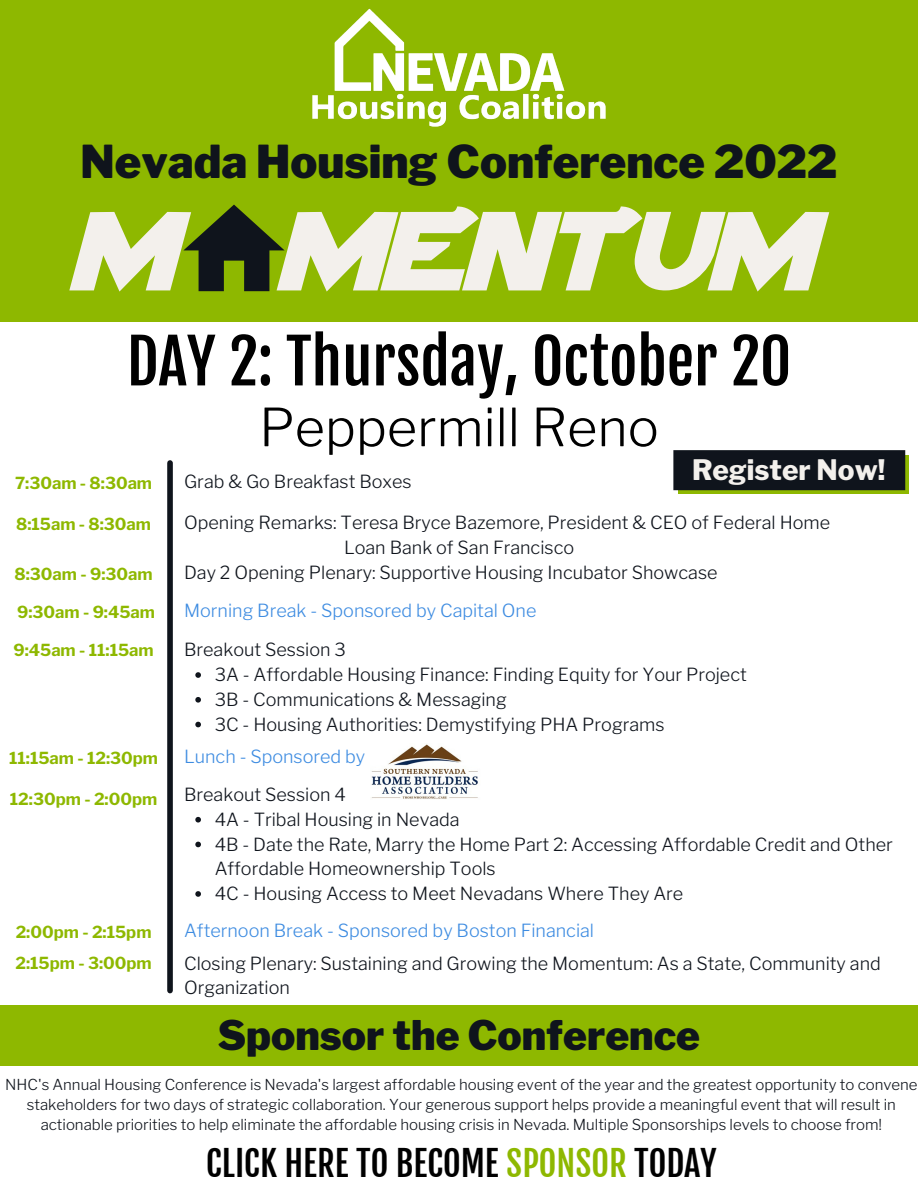
<style>
.page{position:relative;width:918px;height:1188px;background:#fff}
.page>*{position:absolute;margin:0;border:0;box-sizing:border-box;transform-origin:0 0}
.t1{font:italic 700 111.75px "Sigma Five";color:#f3f0ec}
.t2{font:60.9px "Fjalla One";color:#000}
.t3{font:300 52.2px "Libre Franklin";color:#000}
.t4{font:900 45px "Libre Franklin";color:#0f141c}
.t5{font:900 40.5px "Libre Franklin";color:#0f141c}
.t6{font:34.5px "Fjalla One";color:#000}
.t7{font:800 28.05px "Libre Franklin";color:#f3f0ec}
.t8{font:300 18px/24.8px "Libre Franklin";color:#0f141c}
.t9{font:300 18px "Libre Franklin";color:#3e8ce1}
.t10{font:700 16.5px "Libre Franklin";color:#8eb800}
.t11{font:300 15px/20.2px "Libre Franklin";color:#0f141c;text-align:center}
.s1{color:#8eb800}
</style>
<div class="page">
<div style="left:0;top:0;width:918px;height:322px;background:#8eb800"></div>
<img style="left:312px;top:8px;width:294px;height:119px">
<svg style="left:183px;top:205px;width:102px;height:86px"></svg>
<div style="left:167px;top:463px;width:6px;height:528px;background:#0f141c"></div>
<div style="left:0;top:1005px;width:918px;height:60px;background:#8eb800"></div>
<div style="left:678px;top:455px;width:231px;height:39px;background:linear-gradient(to right,#8eb800,#8eb800)"></div>
<div style="left:673px;top:450px;width:232px;height:40px;background:#0f141c"></div>
<svg style="left:195px;top:817px;width:6px;height:6px"></svg>
<svg style="left:195px;top:842px;width:6px;height:5px"></svg>
<svg style="left:195px;top:891px;width:6px;height:6px"></svg>
<img style="left:371px;top:744px;width:107px;height:55px">
<svg style="left:195px;top:672px;width:6px;height:6px"></svg>
<svg style="left:195px;top:697px;width:6px;height:6px"></svg>
<svg style="left:195px;top:722px;width:6px;height:5px"></svg>
<h3 class="t4" style="left:81px;top:135px;width:758px">Nevada Housing Conference 2022</h3>
<h1 class="t1" style="left:71px;top:169px;width:743px">M MENTUM</h1>
<h2 class="t2" style="left:127px;top:324px;width:666px">DAY 2: Thursday, October 20</h2>
<h3 class="t3" style="left:259px;top:396px;width:401px">Peppermill Reno</h3>
<p class="t10" style="left:15px;top:473px;width:139px">7:30am - 8:30am</p>
<p class="t10" style="left:16px;top:514px;width:136px">8:15am - 8:30am</p>
<h3 class="t7" style="left:692px;top:453px;width:195px">Register Now!</h3>
<p class="t8" style="left:184px;top:469px;width:229px">Grab &amp; Go Breakfast Boxes</p>
<p class="t8" style="left:184px;top:510px;width:648px">Opening Remarks: Teresa Bryce Bazemore, President &amp; CEO of Federal Home</p>
<p class="t8" style="left:344px;top:535px;width:232px">Loan Bank of San Francisco</p>
<p class="t8" style="left:184px;top:560px;width:535px">Day 2 Opening Plenary: Supportive Housing Incubator Showcase</p>
<p class="t10" style="left:15px;top:564px;width:140px">8:30am - 9:30am</p>
<p class="t10" style="left:17px;top:602px;width:139px">9:30am - 9:45am</p>
<p class="t9" style="left:184px;top:600px;width:354px">Morning Break - Sponsored by Capital One</p>
<p class="t10" style="left:13px;top:640px;width:142px">9:45am - 11:15am</p>
<p class="t10" style="left:9px;top:748px;width:150px">11:15am - 12:30pm</p>
<p class="t10" style="left:10px;top:789px;width:149px">12:30pm - 2:00pm</p>
<p class="t8" style="left:184px;top:638px;width:163px">Breakout Session 3</p>
<p class="t8" style="left:215px;top:662px;width:534px">3A - Affordable Housing Finance: Finding Equity for Your Project<br>3B - Communications &amp; Messaging<br>3C - Housing Authorities: Demystifying PHA Programs</p>
<p class="t9" style="left:184px;top:746px;width:183px">Lunch - Sponsored by</p>
<p class="t8" style="left:184px;top:782px;width:163px">Breakout Session 4</p>
<p class="t8" style="left:215px;top:807px;width:680px">4A - Tribal Housing in Nevada<br>4B - Date the Rate, Marry the Home Part 2: Accessing Affordable Credit and Other Affordable Homeownership Tools<br>4C - Housing Access to Meet Nevadans Where They Are</p>
<p class="t10" style="left:16px;top:922px;width:137px">2:00pm - 2:15pm</p>
<p class="t9" style="left:184px;top:920px;width:412px">Afternoon Break - Sponsored by Boston Financial</p>
<p class="t10" style="left:16px;top:953px;width:138px">2:15pm - 3:00pm</p>
<p class="t8" style="left:184px;top:951px;width:698px">Closing Plenary: Sustaining and Growing the Momentum: As a State, Community and<br>Organization</p>
<h3 class="t5" style="left:218px;top:1011px;width:484px">Sponsor the Conference</h3>
<p class="t11" style="left:5px;top:1074px;width:914px">NHC's Annual Housing Conference is Nevada's largest affordable housing event of the year and the greatest opportunity to convene stakeholders for two days of strategic collaboration. Your generous support helps provide a meaningful event that will result in actionable priorities to help eliminate the affordable housing crisis in Nevada. Multiple Sponsorships levels to choose from!</p>
<h3 class="t6" style="left:206px;top:1143px;width:512px">CLICK HERE TO BECOME <span class="s1">SPONSOR</span> TODAY</h3>
</div>
